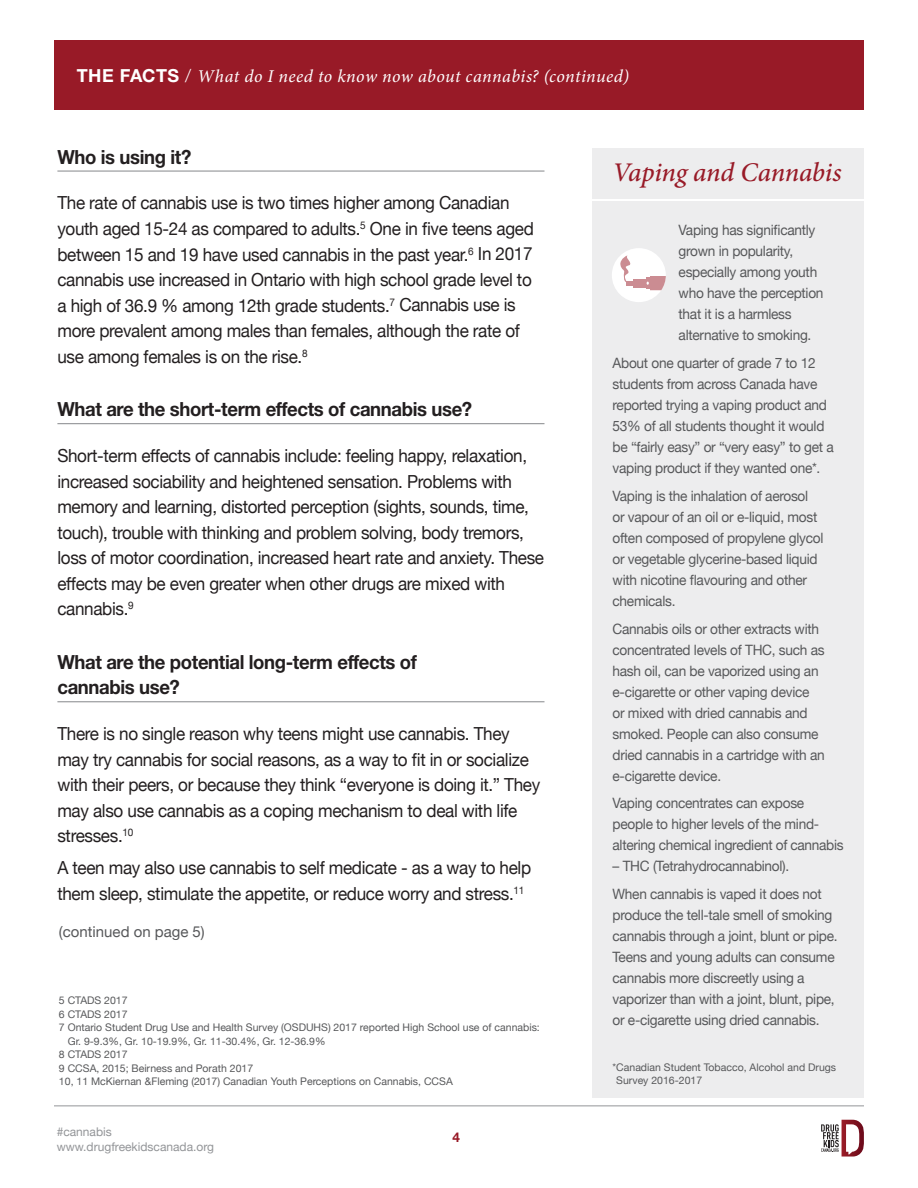
<style>
.page{position:relative;width:918px;height:1188px;background:#fff}
.page>*{position:absolute;margin:0;border:0;box-sizing:border-box;transform-origin:0 0}
.t1{font:italic 500 27px "Minion Pro";letter-spacing:-.01em;color:#981a27}
.t2{font:700 19.5px/25.5px "Helvetica Neue";letter-spacing:-.02em;color:#231f20;scale:.95 1}
.t3{font:18px/25.5px "Helvetica Neue";letter-spacing:-.02em;color:#231f20;scale:.95 1}
.t4{font:italic 18px "Minion Pro";letter-spacing:.02em;color:#fff}
.t5{font:15px "Helvetica Neue";color:#57585a}
.t6{font:14.25px/21px "Helvetica Neue";letter-spacing:-.02em;color:#57585a;scale:.96 1}
.t7{font:700 13.5px "Helvetica Neue";color:#981a27}
.t8{font:12px/14.7px "Helvetica Neue";color:#939598}
.t9{font:10.5px/13.5px "Helvetica Neue";color:#57585a}
.s1{font-family:"Helvetica Neue";font-weight:700;font-style:normal}
.s2{font-family:"Helvetica Neue";font-weight:300;font-style:normal}
</style>
<div class="page">
<hr style="left:54px;top:1106px;width:810px;height:1px;background:#939598">
<svg style="left:821px;top:1120px;width:43px;height:37px"></svg>
<hr style="left:57px;top:170px;width:487px;height:2px;background:#939598">
<hr style="left:57px;top:423px;width:487px;height:1px;background:#939598">
<hr style="left:57px;top:701px;width:487px;height:1px;background:#939598">
<div style="left:54px;top:40px;width:810px;height:70px;background:#981a27"></div>
<div style="left:592px;top:148px;width:272px;height:52px;background:#ededee"></div>
<div style="left:592px;top:201px;width:272px;height:897px;background:#ededee"></div>
<div style="left:612px;top:248px;width:54px;height:54px;background:#fff;border-radius:50%"></div>
<svg style="left:650px;top:276px;width:16px;height:14px"></svg>
<div style="left:633px;top:279px;width:13px;height:8px;background:#cb8c92"></div>
<svg style="left:646px;top:278px;width:3px;height:11px"></svg>
<svg style="left:620px;top:255px;width:13px;height:30px"></svg>
<p class="t4" style="left:77px;top:64px;width:554px"><span class="s1">THE FACTS</span> <span class="s2">/</span> What do I need to know now about cannabis? (continued)</p>
<h2 class="t2" style="left:57px;top:144px;width:143px">Who is using it?</h2>
<p class="t3" style="left:57px;top:191px;width:503px">The rate of cannabis use is two times higher among Canadian youth aged 15-24 as compared to adults.<sup>5</sup> One in five teens aged between 15 and 19 have used cannabis in the past year.<sup>6</sup> In 2017 cannabis use increased in Ontario with high school grade level to a high of 36.9 % among 12th grade students.<sup>7</sup> Cannabis use is more prevalent among males than females, although the rate of use among females is on the rise.<sup>8</sup></p>
<h2 class="t2" style="left:57px;top:396px;width:438px">What are the short-term effects of cannabis use?</h2>
<p class="t3" style="left:57px;top:444px;width:514px">Short-term effects of cannabis include: feeling happy, relaxation, increased sociability and heightened sensation. Problems with memory and learning, distorted perception (sights, sounds, time, touch), trouble with thinking and problem solving, body tremors, loss of motor coordination, increased heart rate and anxiety. These effects may be even greater when other drugs are mixed with cannabis.<sup>9</sup></p>
<h2 class="t2" style="left:57px;top:649px;width:380px">What are the potential long-term effects of cannabis use?</h2>
<p class="t3" style="left:57px;top:722px;width:510px">There is no single reason why teens might use cannabis. They may try cannabis for social reasons, as a way to fit in or socialize with their peers, or because they think “everyone is doing it.” They may also use cannabis as a coping mechanism to deal with life stresses.<sup>10</sup></p>
<p class="t3" style="left:57px;top:856px;width:500px">A teen may also use cannabis to self medicate - as a way to help them sleep, stimulate the appetite, or reduce worry and stress.<sup>11</sup></p>
<p class="t5" style="left:59px;top:920px;width:147px">(continued on page 5)</p>
<p class="t9" style="left:59px;top:994px;width:70px">5 CTADS 2017</p>
<p class="t9" style="left:59px;top:1008px;width:70px">6 CTADS 2017</p>
<p class="t9" style="left:59px;top:1021px;width:482px">7 Ontario Student Drug Use and Health Survey (OSDUHS) 2017 reported High School use of cannabis:</p>
<p class="t9" style="left:68px;top:1035px;width:259px">Gr. 9-9.3%, Gr. 10-19.9%, Gr. 11-30.4%, Gr. 12-36.9%</p>
<p class="t9" style="left:59px;top:1048px;width:70px">8 CTADS 2017</p>
<p class="t9" style="left:59px;top:1062px;width:196px">9 CCSA, 2015; Beirness and Porath 2017</p>
<p class="t9" style="left:59px;top:1075px;width:395px">10, 11 McKiernan &amp;Fleming (2017) Canadian Youth Perceptions on Cannabis, CCSA</p>
<p class="t8" style="left:57px;top:1126px;width:159px">#cannabis www.drugfreekidscanada.org</p>
<p class="t7" style="left:453px;top:1129px;width:9px">4</p>
<h1 class="t1" style="left:613px;top:154px;width:231px">Vaping and Cannabis</h1>
<p class="t6" style="left:679px;top:220px;width:153px">Vaping has significantly grown in popularity, especially among youth who have the perception that it is a harmless alternative to smoking.</p>
<p class="t6" style="left:613px;top:353px;width:232px">About one quarter of grade 7 to 12 students from across Canada have reported trying a vaping product and 53% of all students thought it would be “fairly easy” or “very easy” to get a vaping product if they wanted one*.</p>
<p class="t6" style="left:613px;top:486px;width:221px">Vaping is the inhalation of aerosol or vapour of an oil or e-liquid, most often composed of propylene glycol or vegetable glycerine-based liquid with nicotine flavouring and other chemicals.</p>
<p class="t6" style="left:613px;top:619px;width:222px">Cannabis oils or other extracts with concentrated levels of THC, such as hash oil, can be vaporized using an e-cigarette or other vaping device or mixed with dried cannabis and smoked. People can also consume dried cannabis in a cartridge with an e-cigarette device.</p>
<p class="t6" style="left:613px;top:794px;width:242px">Vaping concentrates can expose people to higher levels of the mind&shy;altering chemical ingredient of cannabis</p>
<p class="t6" style="left:613px;top:853px;width:219px;line-height:27.8px">– THC (Tetrahydrocannabinol).<br>When cannabis is vaped it does not</p>
<p class="t6" style="left:613px;top:905px;width:236px">produce the tell-tale smell of smoking cannabis through a joint, blunt or pipe.<br>Teens and young adults can consume cannabis more discreetly using a vaporizer than with a joint, blunt, pipe, or e-cigarette using dried cannabis.</p>
<p class="t9" style="left:616px;top:1061px;width:221px;text-indent:-4px">*Canadian Student Tobacco, Alcohol and Drugs<br>Survey 2016-2017</p>
</div>
